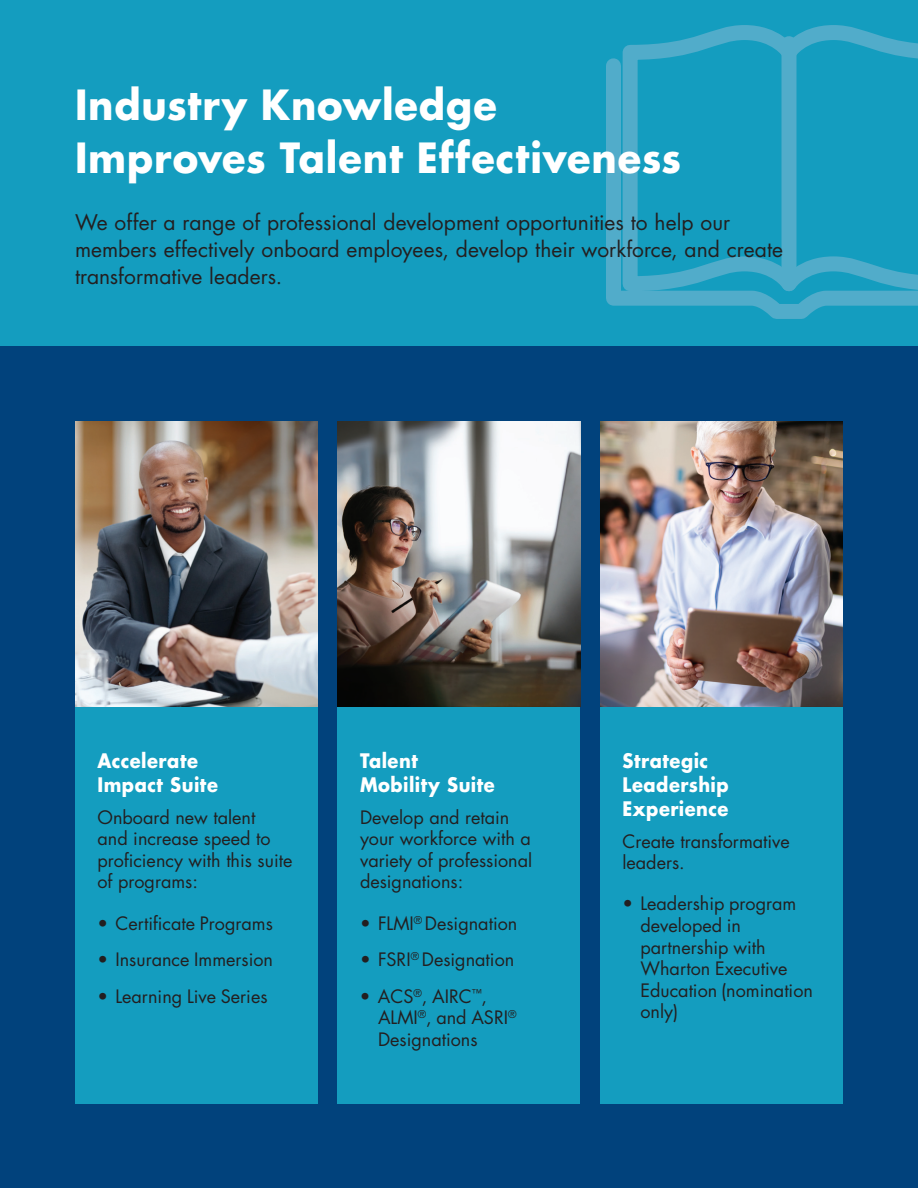
<style>
.page{position:relative;width:918px;height:1188px;background:#149dbf}
.page>*{position:absolute;margin:0;border:0;box-sizing:border-box;transform-origin:0 0}
.t1{font:700 40.5px/52.5px "Futura Std";letter-spacing:.025em;color:#fff;scale:.95 1}
.t2{font:21px/27px "Futura Std";letter-spacing:.005em;color:#231f20}
.t3{font:700 19.5px/24px "Futura Std";letter-spacing:.025em;color:#fff;scale:.92 1}
.t4{font:18px/21.6px "Futura Std";color:#231f20}
</style>
<div class="page">
<svg style="left:623px;top:25px;width:295px;height:26px"></svg>
<div style="left:782px;top:44px;width:14px;height:240px;background:#51acca"></div>
<svg style="left:606px;top:51px;width:312px;height:268px"></svg>
<div style="left:0;top:346px;width:918px;height:842px;background:#01427c"></div>
<div style="left:338px;top:422px;width:242px;height:682px;background:#149dbf"></div>
<div style="left:75px;top:422px;width:243px;height:682px;background:#149dbf"></div>
<div style="left:600px;top:422px;width:243px;height:682px;background:#149dbf"></div>
<img style="left:75px;top:422px;width:243px;height:284px">
<img style="left:338px;top:422px;width:242px;height:284px">
<img style="left:600px;top:422px;width:243px;height:284px">
<h1 class="t1" style="left:75px;top:78px;width:640px">Industry Knowledge<br>Improves Talent Effectiveness</h1>
<p class="t2" style="left:75px;top:209px;width:710px">We offer a range of professional development opportunities to help our members effectively onboard employees, develop their workforce, and create transformative leaders.</p>
<p class="t3" style="left:98px;top:748px;width:132px">Accelerate<br>Impact Suite</p>
<p class="t4" style="left:98px;top:806px;width:196px">Onboard new talent<br>and increase speed to proficiency with this suite of programs:</p>
<p class="t4" style="left:98px;top:912px;width:177px">• Certificate Programs</p>
<p class="t4" style="left:98px;top:949px;width:177px">• Insurance Immersion</p>
<p class="t4" style="left:98px;top:986px;width:172px">• Learning Live Series</p>
<p class="t3" style="left:360px;top:748px;width:148px">Talent<br>Mobility Suite</p>
<p class="t4" style="left:360px;top:806px;width:174px">Develop and retain your workforce with a variety of professional designations:</p>
<p class="t4" style="left:360px;top:912px;width:159px">• FLMI<sup>®</sup> Designation</p>
<p class="t4" style="left:360px;top:949px;width:156px">• FSRI<sup>®</sup> Designation</p>
<p class="t4" style="left:378px;top:986px;width:140px;text-indent:-18px">• ACS<sup>®</sup>, AIRC<sup>™</sup>,<br>ALMI<sup>®</sup>, and ASRI<sup>®<br></sup>Designations</p>
<p class="t3" style="left:622px;top:748px;width:117px">Strategic<br>Leadership<br>Experience</p>
<p class="t4" style="left:622px;top:830px;width:169px">Create transformative leaders.</p>
<p class="t4" style="left:640px;top:893px;width:174px;text-indent:-18px">• Leadership program developed in partnership with<br>Wharton Executive<br>Education (nomination only)</p>
</div>
